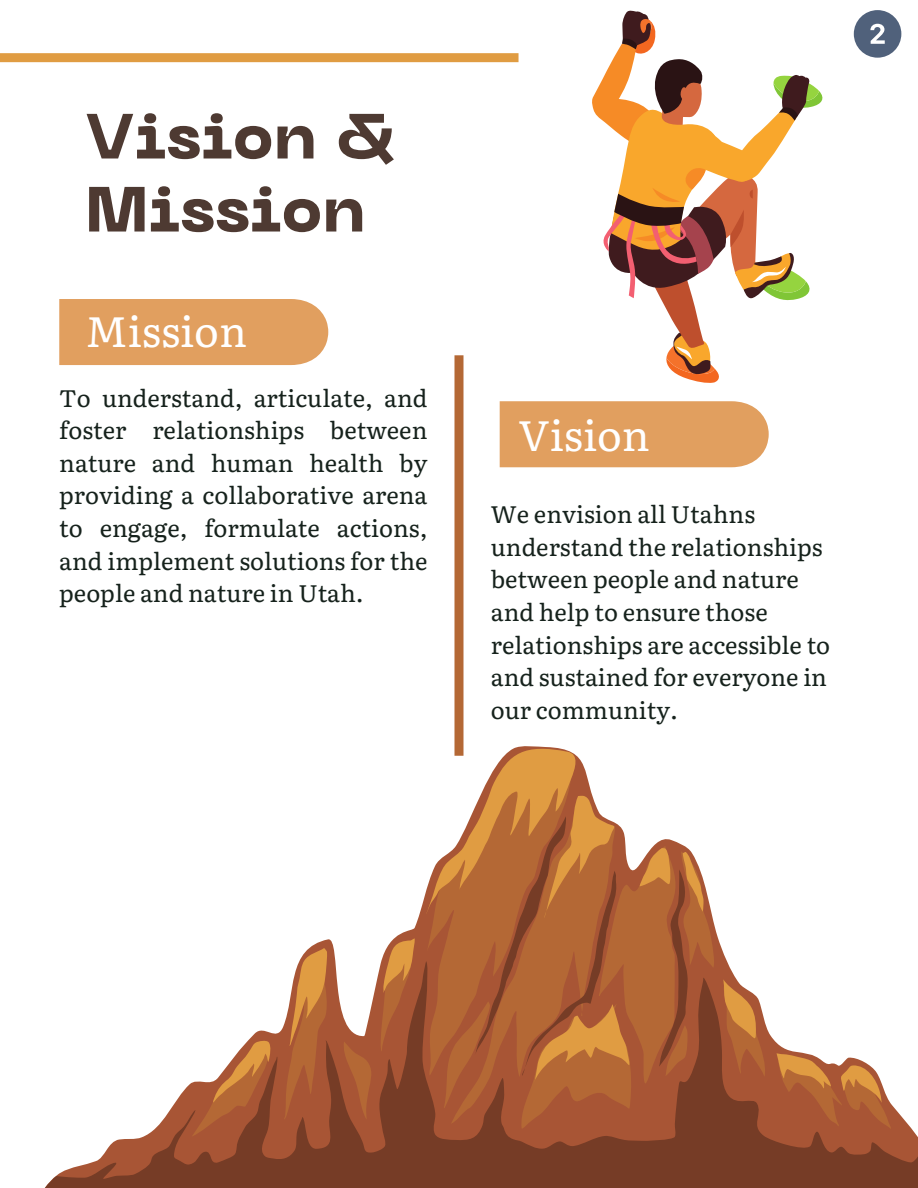
<style>
.page{position:relative;width:918px;height:1188px;background:#fff}
.page>*{position:absolute;margin:0;border:0;box-sizing:border-box;transform-origin:0 0}
.t1{font:800 63.3px/73.1px "PP Neue Machina";color:#4e3a32}
.t2{font:42.3px "Literata";color:#fff}
.t3{font:23.85px/32.7px "Literata";color:#16221c;text-align:justify}
</style>
<div class="page">
<div style="left:0;top:53px;width:519px;height:9px;background:#e09c42"></div>
<div style="left:59px;top:299px;width:269px;height:66px;background:#e19f5f"></div>
<div style="left:500px;top:401px;width:269px;height:66px;background:#e19f5f"></div>
<div style="left:454px;top:355px;width:9px;height:401px;background:#b46835"></div>
<svg style="left:44px;top:961px;width:874px;height:227px"></svg>
<svg style="left:342px;top:1042px;width:32px;height:78px;background:#a95a34"></svg>
<svg style="left:192px;top:1040px;width:80px;height:97px"></svg>
<svg style="left:284px;top:948px;width:44px;height:171px;background:#bd774a"></svg>
<svg style="left:381px;top:938px;width:34px;height:114px;background:#b56b3d"></svg>
<svg style="left:723px;top:979px;width:44px;height:98px;background:#c07c50"></svg>
<svg style="left:777px;top:1053px;width:114px;height:76px;background:#be7950"></svg>
<svg style="left:426px;top:743px;width:289px;height:387px"></svg>
<svg style="left:592px;top:10px;width:231px;height:373px"></svg>
<svg style="left:854px;top:10px;width:47px;height:47px"></svg>
<p class="t1" style="left:85px;top:106px;width:315px">Vision &amp;<br>Mission</p>
<p class="t2" style="left:85px;top:297px;width:163px">Mission</p>
<p class="t3" style="left:59px;top:380px;width:370px">To understand, articulate, and foster relationships between nature and human health by providing a collaborative arena to engage, formulate actions, and implement solutions for the people and nature in Utah.</p>
<p class="t2" style="left:519px;top:401px;width:133px">Vision</p>
<p class="t3" style="left:491px;top:496px;width:341px;text-align:left">We envision all Utahns understand the relationships between people and nature and help to ensure those relationships are accessible to and sustained for everyone in our community.</p>
</div>
